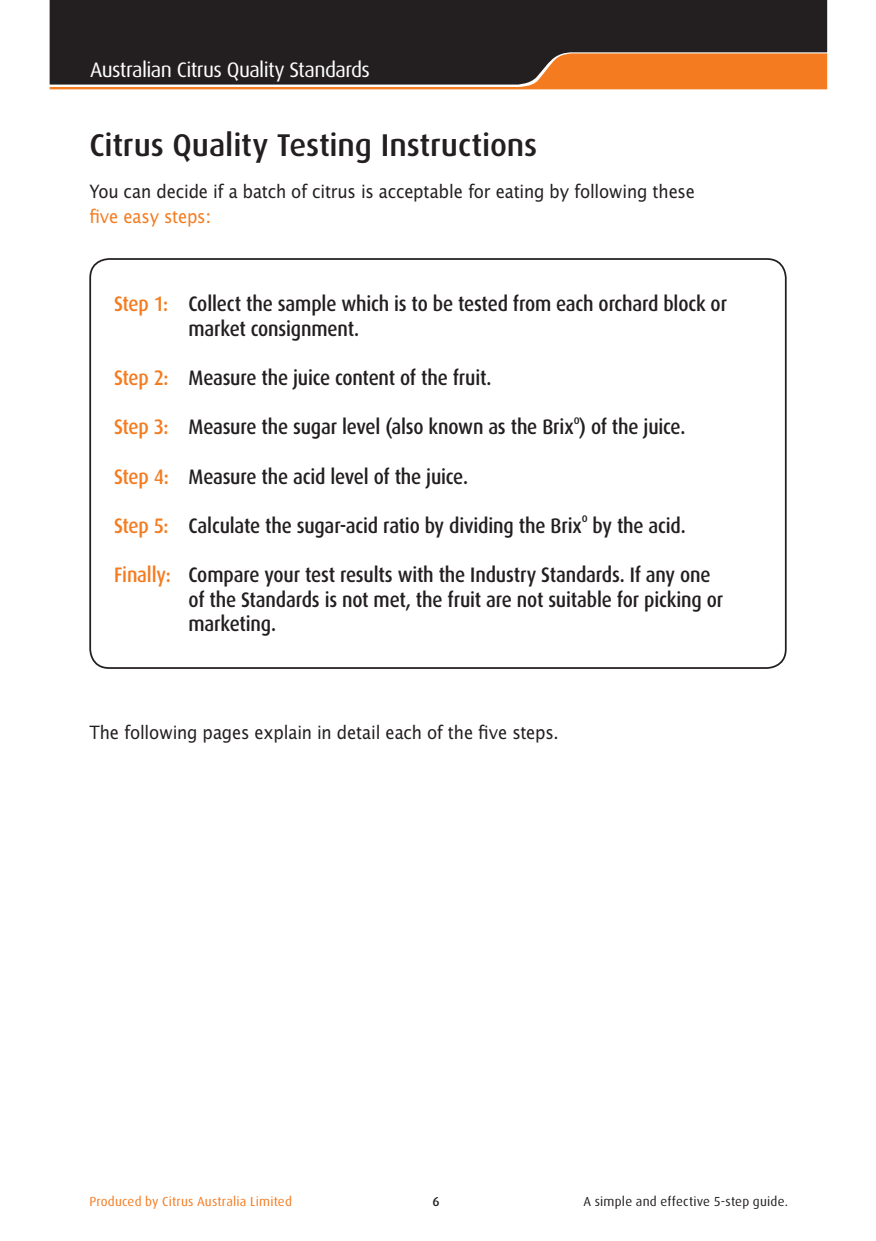
<style>
.page{position:relative;width:876px;height:1241px;background:#fff}
.page>*{position:absolute;margin:0;border:0;box-sizing:border-box;transform-origin:0 0}
.t1{font:500 31.5px "Dax";letter-spacing:-.005em;color:#231f20}
.t2{font:500 21px/24.5px "Dax";letter-spacing:-.01em;color:#231f20;scale:.9 1}
.t3{font:21px "Dax";letter-spacing:-.03em;color:#fff}
.t4{font:18.38px "Lucida Sans";letter-spacing:-.015em;color:#231f20;scale:.9 1}
.t5{font:18.38px "Lucida Sans";letter-spacing:-.015em;color:#f47b20;scale:.9 1}
.t6{font:13.12px "Dax";letter-spacing:.015em;color:#f47b20}
.t7{font:13.12px "Dax";letter-spacing:.02em;color:#231f20}
.t8{font:500 13.12px "Dax";color:#231f20}
.t9{font:500 12.25px "Dax";color:#231f20;scale:.9 1}
.s1{color:#f47b20}
</style>
<div class="page">
<div style="left:50px;top:0;width:777px;height:53px;background:#231f20"></div>
<svg style="left:50px;top:53px;width:777px;height:36px;background:#7f4e2b"></svg>
<div style="left:89px;top:258px;width:697px;height:410px;border:2px solid #231f20;border-radius:19px"></div>
<p class="t3" style="left:90px;top:59px;width:281px">Australian Citrus Quality Standards</p>
<h1 class="t1" style="left:89px;top:127px;width:449px">Citrus Quality Testing Instructions</h1>
<p class="t4" style="left:89px;top:181px;width:674px">You can decide if a batch of citrus is acceptable for eating by following these</p>
<p class="t5" style="left:89px;top:206px;width:137px">five easy steps:</p>
<p class="t2" style="left:189px;top:292px;width:600px;text-indent:-74px"><span class="s1">Step 1:</span> Collect the sample which is to be tested from each orchard block or market consignment.</p>
<p class="t2" style="left:114px;top:365px;width:421px"><span class="s1">Step 2:</span> Measure the juice content of the fruit.</p>
<p class="t2" style="left:114px;top:415px;width:636px"><span class="s1">Step 3:</span> Measure the sugar level (also known as the Brix ) of the juice.</p>
<p class="t9" style="left:573px;top:412px;width:8px">o</p>
<p class="t2" style="left:114px;top:464px;width:395px"><span class="s1">Step 4:</span> Measure the acid level of the juice.</p>
<p class="t2" style="left:114px;top:513px;width:521px"><span class="s1">Step 5:</span> Calculate the sugar-acid ratio by dividing the Brix</p>
<p class="t9" style="left:581px;top:511px;width:8px">o</p>
<p class="t2" style="left:592px;top:513px;width:105px">by the acid.</p>
<p class="t2" style="left:188px;top:563px;width:595px;text-indent:-74px"><span class="s1">Finally:</span> Compare your test results with the Industry Standards. If any one of the Standards is not met, the fruit are not suitable for picking or marketing.</p>
<p class="t4" style="left:89px;top:721px;width:523px">The following pages explain in detail each of the five steps.</p>
<p class="t6" style="left:89px;top:1194px;width:204px">Produced by Citrus Australia Limited</p>
<p class="t8" style="left:432px;top:1194px;width:9px">6</p>
<p class="t7" style="left:583px;top:1194px;width:206px">A simple and effective 5-step guide.</p>
</div>
